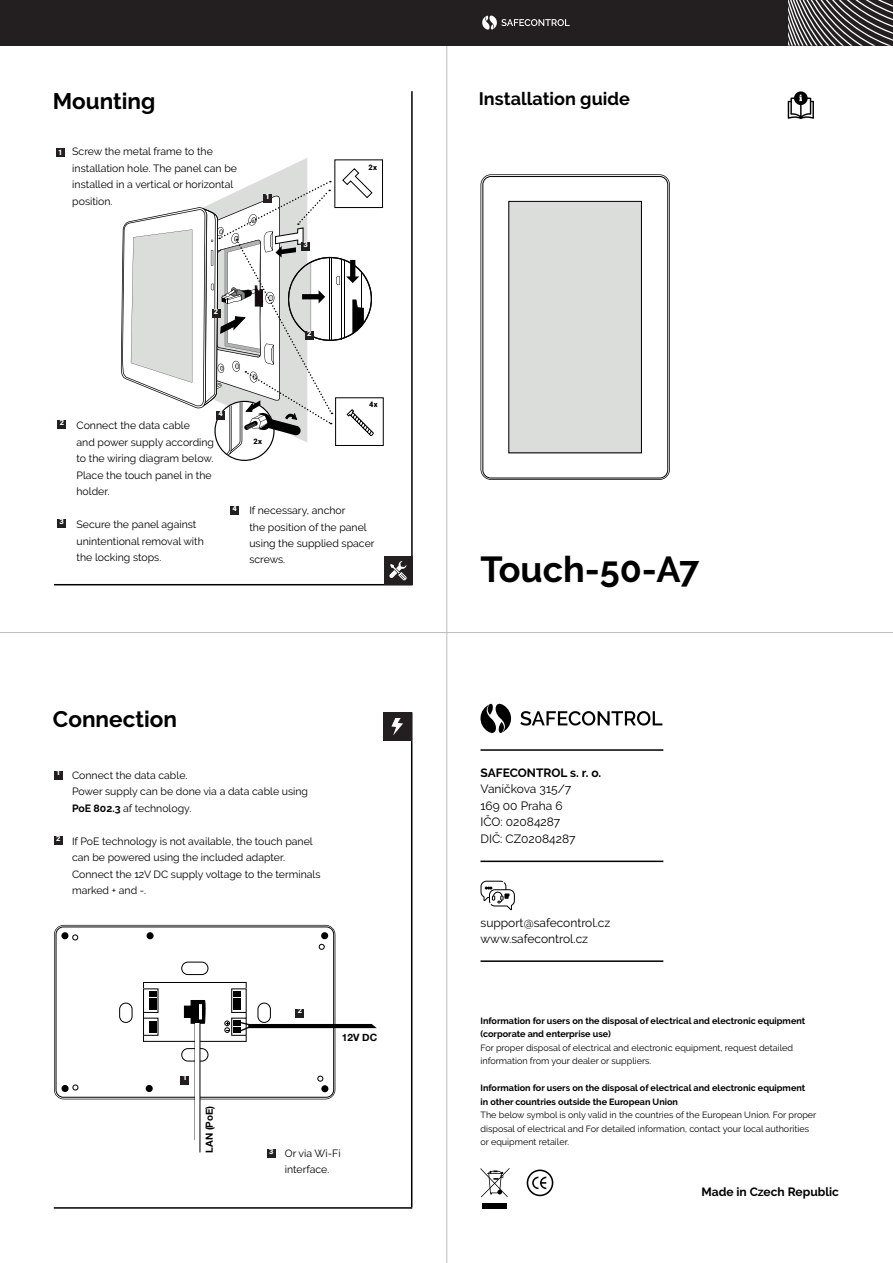
<style>
.page{position:relative;width:893px;height:1263px;background:#fff}
.page>*{position:absolute;margin:0;border:0;box-sizing:border-box;transform-origin:0 0}
.t1{font:700 36px "Raleway";color:#000}
.t2{font:700 22.5px "Raleway";color:#000}
.t3{font:700 18px "Raleway";color:#000}
.t4{font:12px/16.5px "Raleway";color:#000}
.t5{font:700 12px "Raleway";color:#000}
.t6{font:10.5px/16.5px "Raleway";color:#000}
.t7{font:700 10.05px "Helvetica Neue";color:#000001}
.t8{font:700 9.75px "Helvetica Neue";color:#000001}
.t9{font:9px/13.5px "Raleway";color:#000}
.t10{font:700 9px/13.5px "Raleway";color:#000}
.t11{font:900 7.5px "Roboto";color:#fff}
.t12{font:900 7.5px "Roboto";color:#000001}
.s1{font-weight:700}
</style>
<div class="page">
<svg style="left:54px;top:925px;width:281px;height:174px"></svg>
<div style="left:56px;top:926px;width:278px;height:171px;background:#fff;border-radius:8px"></div>
<div style="left:56px;top:926px;width:278px;height:171px;border:1px solid #000001;border-radius:7px"></div>
<svg style="left:72px;top:934px;width:6px;height:6px"></svg>
<div style="left:61px;top:932px;width:7px;height:7px;background:#000001;border-radius:50%"></div>
<div style="left:147px;top:932px;width:7px;height:7px;background:#000001;border-radius:50%"></div>
<div style="left:318px;top:943px;width:7px;height:7px;border:1px solid #000001;border-radius:2px"></div>
<svg style="left:321px;top:932px;width:8px;height:8px"></svg>
<div style="left:317px;top:1075px;width:6px;height:7px;border:1px solid #000001;border-radius:50%"></div>
<div style="left:321px;top:1085px;width:7px;height:7px;background:#000001;border-radius:50%"></div>
<div style="left:72px;top:1084px;width:7px;height:7px;border:1px solid #000001;border-radius:2px"></div>
<svg style="left:61px;top:1085px;width:8px;height:7px"></svg>
<svg style="left:145px;top:1085px;width:8px;height:7px"></svg>
<div style="left:143px;top:982px;width:103px;height:60px;border:1px solid #000001"></div>
<div style="left:143px;top:988px;width:15px;height:25px;border:1px solid #000001"></div>
<svg style="left:149px;top:991px;width:7px;height:19px"></svg>
<svg style="left:233px;top:990px;width:12px;height:21px"></svg>
<div style="left:231px;top:988px;width:16px;height:25px;border:1px solid #000001"></div>
<div style="left:233px;top:1005px;width:8px;height:5px;background:#000001"></div>
<div style="left:233px;top:998px;width:8px;height:5px;background:#000001"></div>
<div style="left:233px;top:991px;width:8px;height:5px;background:#000001"></div>
<svg style="left:233px;top:1020px;width:12px;height:14px"></svg>
<div style="left:231px;top:1018px;width:16px;height:18px;border:1px solid #000001"></div>
<div style="left:233px;top:1027px;width:8px;height:5px;background:#000001"></div>
<div style="left:233px;top:1020px;width:8px;height:6px;background:#000001"></div>
<div style="left:143px;top:1018px;width:15px;height:18px;border:1px solid #000001"></div>
<svg style="left:149px;top:1021px;width:7px;height:5px"></svg>
<div style="left:149px;top:1027px;width:7px;height:6px;background:#000001"></div>
<svg style="left:184px;top:1000px;width:21px;height:23px"></svg>
<div style="left:182px;top:962px;width:26px;height:13px;border:1px solid #000001;border-radius:6px"></div>
<div style="left:182px;top:1048px;width:26px;height:13px;border:1px solid #000001;border-radius:6px"></div>
<div style="left:258px;top:1003px;width:13px;height:19px;border:1px solid #000001;border-radius:6px"></div>
<div style="left:119px;top:1003px;width:13px;height:19px;border:1px solid #000001;border-radius:6px"></div>
<hr style="left:195px;top:1023px;width:1px;height:117px;background:#000001">
<svg style="left:196px;top:1023px;width:4px;height:116px"></svg>
<hr style="left:200px;top:1023px;width:1px;height:129px;background:#000001">
<svg style="left:240px;top:1022px;width:137px;height:9px"></svg>
<svg style="left:225px;top:1021px;width:5px;height:11px"></svg>
<hr style="left:447px;top:1px;width:1px;height:1262px;background:#bcbdc0">
<hr style="left:0;top:632px;width:893px;height:1px;background:#bcbdc0">
<svg style="left:480px;top:703px;width:31px;height:30px"></svg>
<svg style="left:520px;top:711px;width:142px;height:14px"></svg>
<svg style="left:480px;top:881px;width:35px;height:29px"></svg>
<hr style="left:480px;top:860px;width:183px;height:2px;background:#000">
<hr style="left:480px;top:960px;width:183px;height:2px;background:#000">
<hr style="left:480px;top:749px;width:183px;height:2px;background:#000">
<hr style="left:54px;top:584px;width:358px;height:1px;background:#000">
<hr style="left:411px;top:91px;width:2px;height:494px;background:#000">
<hr style="left:54px;top:1207px;width:358px;height:2px;background:#000">
<hr style="left:411px;top:712px;width:1px;height:495px;background:#000">
<div style="left:383px;top:712px;width:29px;height:29px;background:#231f20"></div>
<svg style="left:788px;top:91px;width:26px;height:28px"></svg>
<svg style="left:391px;top:718px;width:12px;height:17px"></svg>
<div style="left:54px;top:771px;width:8px;height:8px;background:#231f20"></div>
<div style="left:56px;top:148px;width:8px;height:9px;background:#231f20"></div>
<svg style="left:480px;top:174px;width:190px;height:306px;background:#8f8f8f"></svg>
<div style="left:482px;top:176px;width:186px;height:302px;background:#fff;border-radius:8px"></div>
<div style="left:482px;top:176px;width:186px;height:302px;border:1px solid #000001;border-radius:8px"></div>
<div style="left:508px;top:201px;width:134px;height:252px;background:#dbdddb"></div>
<div style="left:508px;top:201px;width:134px;height:252px;border:1px solid #000001"></div>
<div style="left:335px;top:160px;width:48px;height:48px;background:#fff;border:1px solid #000001"></div>
<svg style="left:527px;top:1169px;width:26px;height:27px"></svg>
<div style="left:483px;top:1203px;width:24px;height:6px;background:#000001"></div>
<svg style="left:480px;top:1168px;width:29px;height:29px"></svg>
<div style="left:58px;top:420px;width:8px;height:8px;background:#231f20"></div>
<div style="left:181px;top:1076px;width:8px;height:8px;background:#231f20"></div>
<div style="left:296px;top:1009px;width:8px;height:8px;background:#231f20"></div>
<div style="left:54px;top:836px;width:8px;height:9px;background:#231f20"></div>
<div style="left:231px;top:506px;width:8px;height:8px;background:#231f20"></div>
<div style="left:58px;top:520px;width:8px;height:8px;background:#231f20"></div>
<svg style="left:121px;top:158px;width:253px;height:303px"></svg>
<div style="left:212px;top:309px;width:8px;height:9px;background:#231f20"></div>
<div style="left:305px;top:331px;width:8px;height:9px;background:#231f20"></div>
<div style="left:384px;top:556px;width:28px;height:29px;background:#231f20"></div>
<svg style="left:389px;top:561px;width:18px;height:20px"></svg>
<div style="left:267px;top:1149px;width:9px;height:9px;background:#231f20"></div>
<div style="left:0;top:0;width:893px;height:46px;background:#231f20"></div>
<svg style="left:788px;top:0;width:105px;height:46px"></svg>
<svg style="left:482px;top:15px;width:88px;height:15px"></svg>
<h2 class="t2" style="left:53px;top:89px;width:104px">Mounting</h2>
<h3 class="t3" style="left:479px;top:89px;width:153px">Installation guide</h3>
<p class="t11" style="left:58px;top:147px;width:6px">1</p>
<p class="t6" style="left:72px;top:143px;width:166px">Screw the metal frame to the installation hole. The panel can be installed in a vertical or horizontal position.</p>
<p class="t11" style="left:266px;top:191px;width:6px">1</p>
<p class="t11" style="left:214px;top:306px;width:6px">2</p>
<p class="t11" style="left:303px;top:239px;width:6px">3</p>
<p class="t11" style="left:307px;top:328px;width:6px">2</p>
<p class="t12" style="left:368px;top:162px;width:10px">2x</p>
<p class="t11" style="left:60px;top:417px;width:6px">2</p>
<p class="t11" style="left:60px;top:516px;width:6px">3</p>
<p class="t11" style="left:218px;top:408px;width:6px">4</p>
<p class="t6" style="left:77px;top:417px;width:139px">Connect the data cable<br>and power supply according to the wiring diagram below.<br>Place the touch panel in the holder.</p>
<p class="t6" style="left:77px;top:516px;width:129px">Secure the panel against unintentional removal with the locking stops.</p>
<p class="t12" style="left:254px;top:436px;width:10px">2x</p>
<p class="t12" style="left:369px;top:400px;width:10px">4x</p>
<p class="t6" style="left:249px;top:502px;width:127px;text-indent:-17px"><sup>4</sup> If necessary, anchor<br>the position of the panel using the supplied spacer screws.</p>
<h2 class="t2" style="left:53px;top:706px;width:126px">Connection</h2>
<p class="t11" style="left:56px;top:767px;width:6px">1</p>
<p class="t11" style="left:56px;top:833px;width:6px">2</p>
<p class="t6" style="left:72px;top:766px;width:238px">Connect the data cable.<br>Power supply can be done via a data cable using<br><span class="s1">PoE 802.3</span> af technology.</p>
<p class="t6" style="left:72px;top:832px;width:250px">If PoE technology is not available, the touch panel can be powered using the included adapter.<br>Connect the 12V DC supply voltage to the terminals marked + and -.</p>
<p class="t11" style="left:183px;top:1072px;width:6px">1</p>
<p class="t8" style="left:202px;top:1153px;width:49px;rotate:-90deg">LAN (PoE)</p>
<p class="t11" style="left:298px;top:1005px;width:6px">2</p>
<p class="t7" style="left:342px;top:1029px;width:37px">12V DC</p>
<p class="t6" style="left:269px;top:1145px;width:73px;text-align:center"><sup>3</sup> Or via Wi-Fi interface.</p>
<h1 class="t1" style="left:480px;top:549px;width:220px">Touch-50-A7</h1>
<p class="t5" style="left:480px;top:766px;width:122px">SAFECONTROL s. r. o.</p>
<p class="t4" style="left:480px;top:781px;width:97px">Vaníčkova 315/7<br>169 00 Praha 6<br>IČO: 02084287<br>DIČ: CZ02084287</p>
<p class="t4" style="left:480px;top:914px;width:131px">support@safecontrol.cz www.safecontrol.cz</p>
<p class="t10" style="left:480px;top:1014px;width:326px">Information for users on the disposal of electrical and electronic equipment (corporate and enterprise use)</p>
<p class="t9" style="left:480px;top:1041px;width:314px">For proper disposal of electrical and electronic equipment, request detailed information from your dealer or suppliers.</p>
<p class="t10" style="left:480px;top:1081px;width:326px">Information for users on the disposal of electrical and electronic equipment in other countries outside the European Union</p>
<p class="t9" style="left:480px;top:1108px;width:337px">The below symbol is only valid in the countries of the European Union. For proper disposal of electrical and For detailed information, contact your local authorities or equipment retailer.</p>
<p class="t5" style="left:701px;top:1184px;width:139px">Made in Czech Republic</p>
</div>
